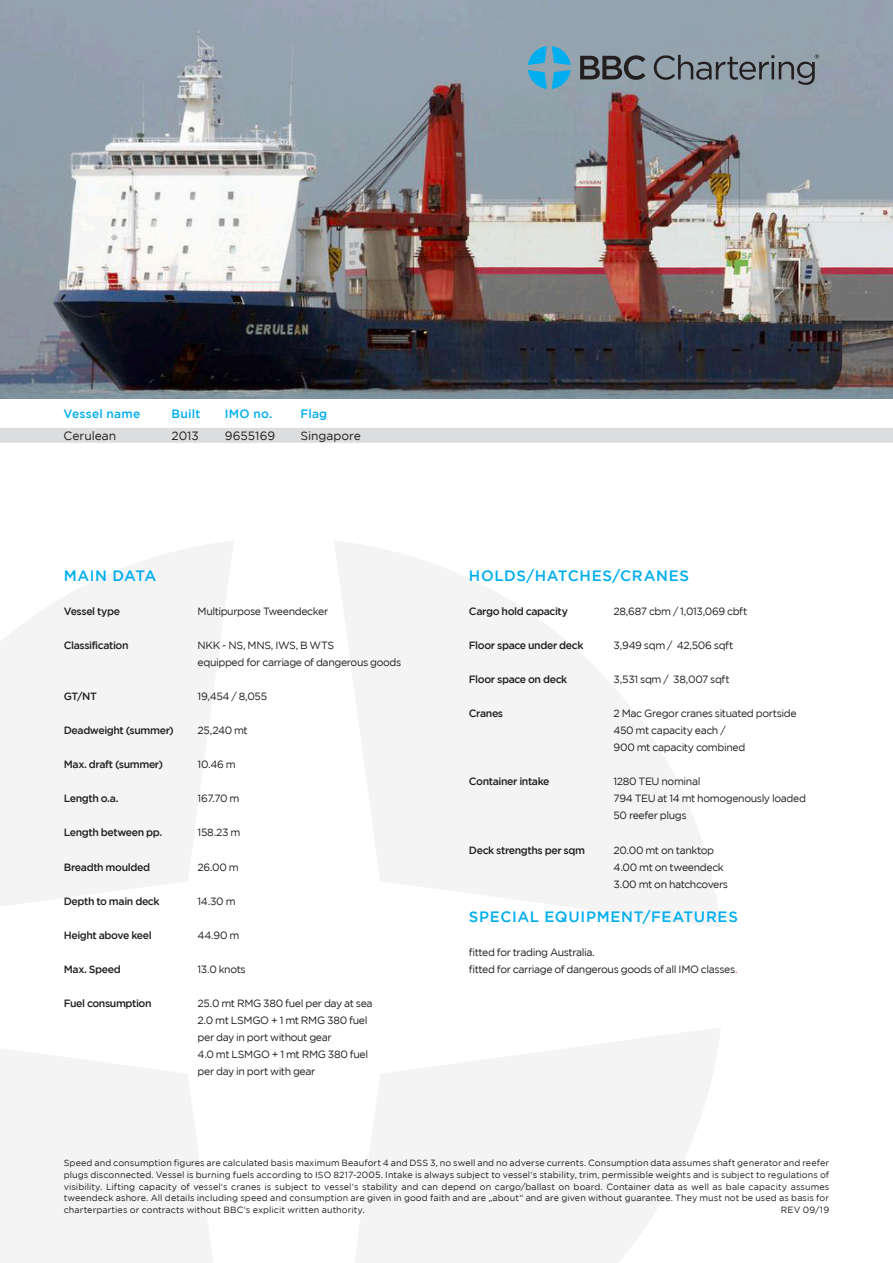
<style>
.page{position:relative;width:893px;height:1263px;background:#fff}
.page>*{position:absolute;margin:0;border:0;box-sizing:border-box;transform-origin:0 0}
.t1{font:500 15px "Gotham";letter-spacing:.04em;color:#00aeef}
.t2{font:500 15px "Gotham";letter-spacing:.02em;color:#00aeef}
.t3{font:12px "Gotham";color:#231f20}
.t4{font:500 12px "Gotham";letter-spacing:.02em;color:#00aeef}
.t5{font:10.5px/17px "Gotham";letter-spacing:-.035em;color:#231f20}
.t6{font:500 10.5px "Gotham";letter-spacing:-.035em;color:#231f20}
.t7{font:9px/11.7px "Gotham";letter-spacing:.005em;color:#231f20;text-align:justify}
.s1{color:#d1232a}
</style>
<div class="page">
<svg style="left:0;top:541px;width:720px;height:722px;fill:#f4f4f4"></svg>
<img style="left:0;top:0;width:893px;height:399px">
<div style="left:0;top:428px;width:893px;height:15px;background:#dcdddf"></div>
<svg style="left:580px;top:54px;width:239px;height:31px;background:#778088"></svg>
<svg style="left:528px;top:46px;width:43px;height:43px;background:#4da8cd"></svg>
<h2 class="t4" style="left:64px;top:407px;width:78px">Vessel name</h2>
<h2 class="t4" style="left:172px;top:407px;width:30px">Built</h2>
<h2 class="t4" style="left:225px;top:407px;width:49px">IMO no.</h2>
<h2 class="t4" style="left:300px;top:407px;width:28px">Flag</h2>
<h2 class="t3" style="left:64px;top:429px;width:54px">Cerulean</h2>
<h2 class="t3" style="left:172px;top:429px;width:29px">2013</h2>
<h2 class="t3" style="left:225px;top:429px;width:52px">9655169</h2>
<h2 class="t3" style="left:300px;top:429px;width:62px">Singapore</h2>
<h1 class="t2" style="left:64px;top:567px;width:94px">MAIN DATA</h1>
<p class="t6" style="left:64px;top:606px;width:58px">Vessel type</p>
<p class="t5" style="left:198px;top:603px;width:132px">Multipurpose Tweendecker</p>
<p class="t6" style="left:64px;top:640px;width:66px">Classification</p>
<p class="t5" style="left:198px;top:637px;width:205px">NKK - NS, MNS, IWS, B WTS<br>equipped for carriage of dangerous goods</p>
<p class="t6" style="left:64px;top:691px;width:35px">GT/NT</p>
<p class="t5" style="left:198px;top:688px;width:71px">19,454 / 8,055</p>
<p class="t6" style="left:64px;top:725px;width:112px">Deadweight (summer)</p>
<p class="t5" style="left:198px;top:722px;width:52px">25,240 mt</p>
<p class="t6" style="left:64px;top:759px;width:101px">Max. draft (summer)</p>
<p class="t5" style="left:198px;top:756px;width:40px">10.46 m</p>
<p class="t6" style="left:64px;top:793px;width:56px">Length o.a.</p>
<p class="t5" style="left:198px;top:790px;width:43px">167.70 m</p>
<p class="t6" style="left:64px;top:827px;width:100px">Length between pp.</p>
<p class="t5" style="left:198px;top:824px;width:45px">158.23 m</p>
<p class="t6" style="left:64px;top:861px;width:88px">Breadth moulded</p>
<p class="t5" style="left:198px;top:858px;width:43px">26.00 m</p>
<p class="t6" style="left:64px;top:895px;width:97px">Depth to main deck</p>
<p class="t5" style="left:198px;top:892px;width:40px">14.30 m</p>
<p class="t6" style="left:64px;top:929px;width:89px">Height above keel</p>
<p class="t5" style="left:198px;top:926px;width:44px">44.90 m</p>
<p class="t6" style="left:64px;top:963px;width:59px">Max. Speed</p>
<p class="t5" style="left:198px;top:960px;width:50px">13.0 knots</p>
<p class="t6" style="left:64px;top:997px;width:89px">Fuel consumption</p>
<p class="t5" style="left:198px;top:994px;width:177px">25.0 mt RMG 380 fuel per day at sea<br>2.0 mt LSMGO + 1 mt RMG 380 fuel per day in port without gear<br>4.0 mt LSMGO + 1 mt RMG 380 fuel per day in port with gear</p>
<h1 class="t1" style="left:469px;top:567px;width:222px">HOLDS/HATCHES/CRANES</h1>
<p class="t6" style="left:469px;top:606px;width:101px">Cargo hold capacity</p>
<p class="t5" style="left:613px;top:603px;width:135px">28,687 cbm / 1,013,069 cbft</p>
<p class="t6" style="left:469px;top:640px;width:116px">Floor space under deck</p>
<p class="t5" style="left:613px;top:637px;width:121px">3,949 sqm / 42,506 sqft</p>
<p class="t6" style="left:469px;top:674px;width:100px">Floor space on deck</p>
<p class="t5" style="left:613px;top:671px;width:118px">3,531 sqm / 38,007 sqft</p>
<p class="t6" style="left:469px;top:708px;width:36px">Cranes</p>
<p class="t5" style="left:613px;top:705px;width:185px">2 Mac Gregor cranes situated portside<br>450 mt capacity each /<br>900 mt capacity combined</p>
<p class="t6" style="left:469px;top:776px;width:82px">Container intake</p>
<p class="t5" style="left:613px;top:773px;width:194px">1280 TEU nominal<br>794 TEU at 14 mt homogenously loaded<br>50 reefer plugs</p>
<p class="t6" style="left:469px;top:844px;width:118px">Deck strengths per sqm</p>
<p class="t5" style="left:613px;top:841px;width:116px">20.00 mt on tanktop<br>4.00 mt on tweendeck<br>3.00 mt on hatchcovers</p>
<h1 class="t1" style="left:469px;top:908px;width:271px">SPECIAL EQUIPMENT/FEATURES</h1>
<p class="t5" style="left:469px;top:943px;width:270px">fitted for trading Australia.<br>fitted for carriage of dangerous goods of all IMO classes<span class="s1">.</span></p>
<p class="t7" style="left:64px;top:1157px;width:767px">Speed and consumption figures are calculated basis maximum Beaufort 4 and DSS 3, no swell and no adverse currents. Consumption data assumes shaft generator and reefer plugs disconnected. Vessel is burning fuels according to ISO 8217-2005. Intake is always subject to vessel‘s stability, trim, permissible weights and is subject to regulations of visibility. Lifting capacity of vessel‘s cranes is subject to vessel‘s stability and can depend on cargo/ballast on board. Container data as well as bale capacity assumes tweendeck ashore. All details including speed and consumption are given in good faith and are „about“ and are given without guarantee. They must not be used as basis for charterparties or contracts without BBC‘s explicit written authority.</p>
<p class="t7" style="left:781px;top:1204px;width:50px">REV 09/19</p>
</div>
